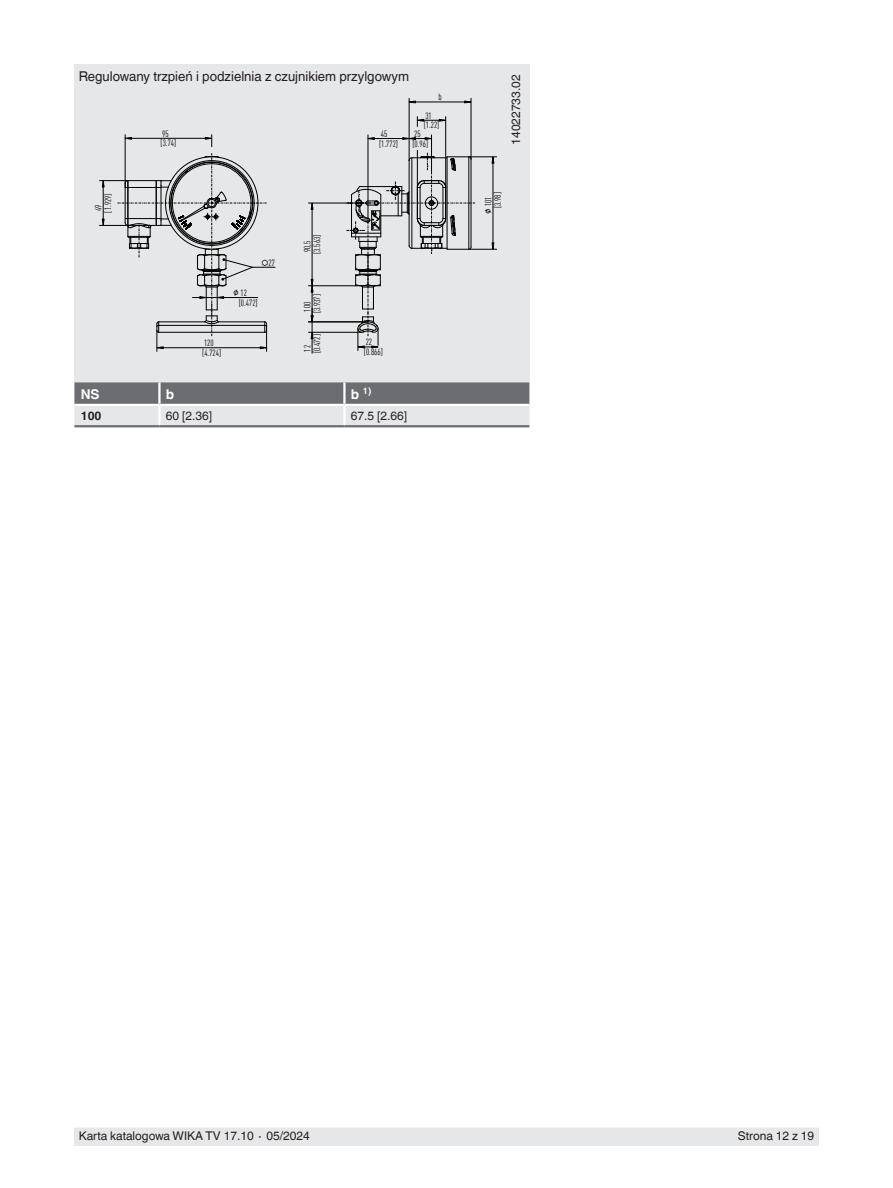
<style>
.page{position:relative;width:893px;height:1188px;background:#fff}
.page>*{position:absolute;margin:0;border:0;box-sizing:border-box;transform-origin:0 0}
.t1{font:13.5px "Helvetica World";color:#231f20}
.t2{font:700 13.5px "Helvetica World";color:#fff}
.t3{font:12px "Helvetica World";color:#231f20}
.t4{font:700 12px "Helvetica World";color:#231f20}
.t5{font:9px/9.6px "DIN Cond";color:#000}
.t6{font:700 9px "Helvetica World";color:#fff}
.s1{font-size:13.5px}
</style>
<div class="page">
<div style="left:74px;top:1128px;width:745px;height:17px;background:#e6e7e9"></div>
<div style="left:74px;top:64px;width:455px;height:319px;background:#e6e7e9"></div>
<svg style="left:408px;top:100px;width:8px;height:4px"></svg>
<svg style="left:464px;top:100px;width:7px;height:4px"></svg>
<svg style="left:124px;top:137px;width:8px;height:3px"></svg>
<svg style="left:310px;top:202px;width:4px;height:8px"></svg>
<hr style="left:125px;top:135px;width:1px;height:52px;background:#000">
<svg style="left:205px;top:135px;width:7px;height:12px"></svg>
<hr style="left:132px;top:138px;width:73px;height:1px;background:#000">
<hr style="left:312px;top:209px;width:1px;height:70px;background:#000">
<hr style="left:308px;top:286px;width:48px;height:1px;background:#000">
<hr style="left:368px;top:135px;width:1px;height:83px;background:#000">
<hr style="left:409px;top:98px;width:1px;height:63px;background:#000">
<hr style="left:417px;top:150px;width:1px;height:37px;background:#000">
<hr style="left:431px;top:135px;width:1px;height:37px;background:#000">
<hr style="left:308px;top:203px;width:43px;height:1px;background:#000">
<hr style="left:445px;top:117px;width:1px;height:70px;background:#000">
<hr style="left:471px;top:98px;width:1px;height:61px;background:#000">
<svg style="left:367px;top:137px;width:64px;height:3px"></svg>
<svg style="left:417px;top:117px;width:29px;height:10px"></svg>
<hr style="left:415px;top:102px;width:50px;height:1px;background:#000">
<svg style="left:310px;top:279px;width:4px;height:74px"></svg>
<hr style="left:308px;top:332px;width:54px;height:1px;background:#000">
<hr style="left:308px;top:322px;width:60px;height:1px;background:#000">
<svg style="left:346px;top:153px;width:151px;height:198px"></svg>
<svg style="left:100px;top:153px;width:175px;height:198px"></svg>
<svg style="left:74px;top:382px;width:455px;height:43px;background:#a6a7aa"></svg>
<hr style="left:158px;top:382px;width:3px;height:22px;background:#fff">
<hr style="left:74px;top:404px;width:85px;height:2px;background:#fff">
<hr style="left:159px;top:404px;width:185px;height:2px;background:#fff">
<hr style="left:158px;top:406px;width:3px;height:19px;background:#fff">
<hr style="left:344px;top:404px;width:185px;height:2px;background:#fff">
<hr style="left:343px;top:382px;width:3px;height:22px;background:#fff">
<hr style="left:343px;top:406px;width:3px;height:19px;background:#fff">
<hr style="left:74px;top:425px;width:85px;height:2px;background:#6c6d70">
<hr style="left:159px;top:425px;width:185px;height:2px;background:#6c6d70">
<hr style="left:344px;top:425px;width:185px;height:2px;background:#6c6d70">
<h1 class="t1" style="left:79px;top:69px;width:332px">Regulowany trzpień i podzielnia z czujnikiem przylgowym</h1>
<p class="t5" style="left:438px;top:92px;width:5px">b</p>
<p class="t5" style="left:94px;top:213px;width:20px;rotate:-90deg">49 [1.929]</p>
<p class="t5" style="left:161px;top:129px;width:17px">95 [3.74]</p>
<p class="t5" style="left:262px;top:258px;width:15px">⬡27</p>
<p class="t5" style="left:239px;top:288px;width:20px;text-indent:-6px">⌀ 12 [0.472]</p>
<p class="t5" style="left:202px;top:338px;width:20px">120 [4.724]</p>
<p class="t5" style="left:302px;top:254px;width:20px;rotate:-90deg">90,5 [3.563]</p>
<p class="t5" style="left:302px;top:313px;width:20px;rotate:-90deg">100 [3.937]</p>
<p class="t5" style="left:302px;top:353px;width:20px;rotate:-90deg">12 [0.472]</p>
<p class="t5" style="left:379px;top:129px;width:20px">45 [1.772]</p>
<p class="t5" style="left:424px;top:111px;width:17px">31 [1.22]</p>
<p class="t5" style="left:412px;top:129px;width:17px">25 [0.96]</p>
<p class="t5" style="left:364px;top:337px;width:20px">22 [0.866]</p>
<h1 class="t2" style="left:81px;top:386px;width:20px">NS</h1>
<h1 class="t2" style="left:166px;top:386px;width:10px">b</h1>
<p class="t6" style="left:351px;top:386px;width:22px"><span class="s1">b</span> 1)</p>
<h2 class="t4" style="left:81px;top:409px;width:22px">100</h2>
<h2 class="t3" style="left:166px;top:409px;width:48px">60 [2.36]</h2>
<h2 class="t3" style="left:351px;top:409px;width:58px">67.5 [2.66]</h2>
<h2 class="t3" style="left:509px;top:145px;width:72px;rotate:-90deg">14022733.02</h2>
<p class="t5" style="left:483px;top:208px;width:17px;text-indent:-6px;rotate:-90deg">⌀ 101 [3.98]</p>
<h2 class="t3" style="left:79px;top:1129px;width:233px">Karta katalogowa WIKA TV 17.10 ∙ 05/2024</h2>
<h2 class="t3" style="left:738px;top:1129px;width:78px">Strona 12 z 19</h2>
</div>
